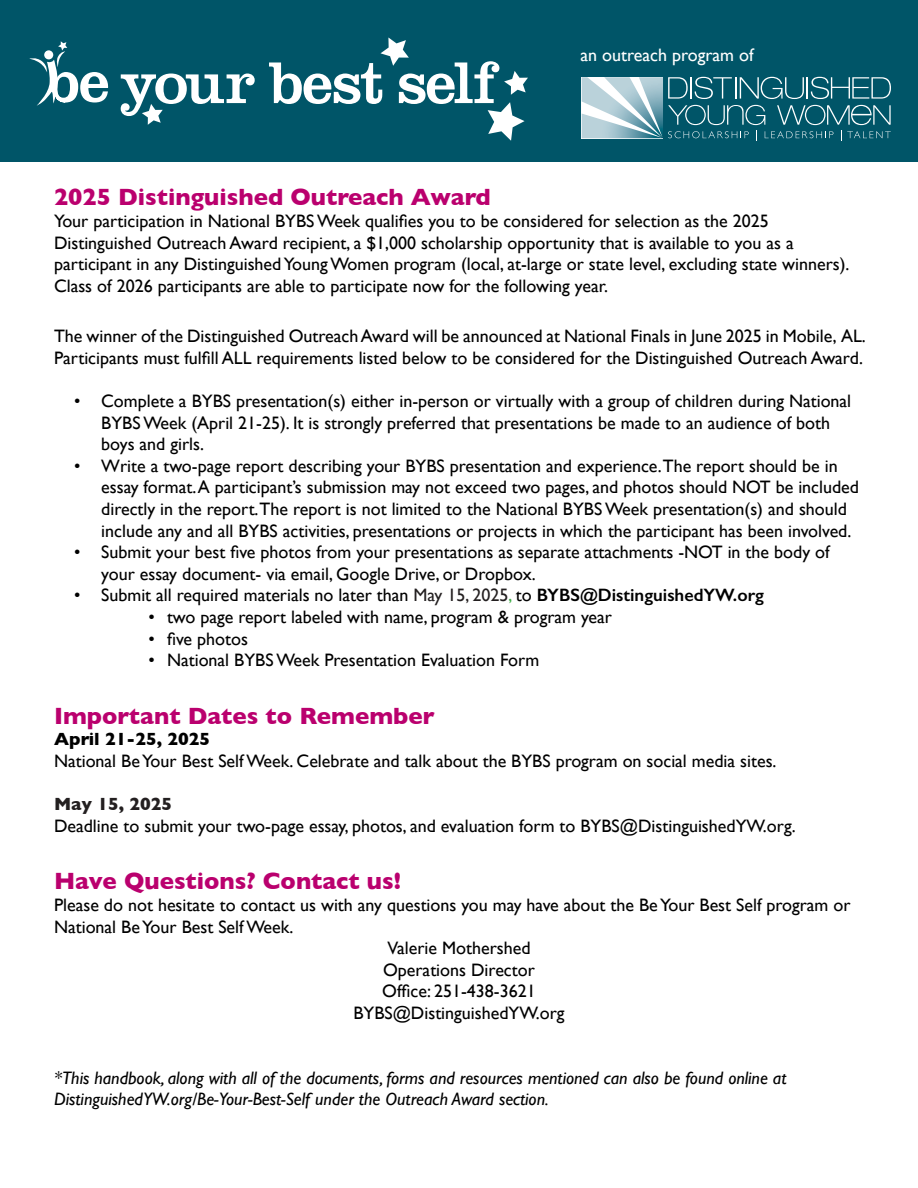
<style>
.page{position:relative;width:918px;height:1188px;background:#fff}
.page>*{position:absolute;margin:0;border:0;box-sizing:border-box;transform-origin:0 0}
.t1{font:700 24px "Gill Sans";color:#ba006e}
.t2{font:18px/21.6px "Gill Sans";color:#000}
.t3{font:italic 18px/21.6px "Gill Sans";color:#000}
.t4{font:18px "Gill Sans";color:#fff}
.t5{font:700 18px "Gill Sans";color:#000}
.t6{font:700 18px "Gill Sans";color:#231f20}
.s1{color:#231f20}
.s2{color:#41ad49}
.s3{font-weight:600}
</style>
<div class="page">
<div style="left:0;top:0;width:918px;height:161px;background:#005568"></div>
<svg style="left:29px;top:41px;width:80px;height:65px"></svg>
<div style="left:44px;top:50px;width:9px;height:9px;background:#fff;border-radius:50%"></div>
<svg style="left:121px;top:74px;width:134px;height:51px"></svg>
<svg style="left:269px;top:38px;width:259px;height:103px"></svg>
<svg style="left:582px;top:77px;width:309px;height:64px"></svg>
<p class="t4" style="left:581px;top:45px;width:174px">an outreach program of</p>
<p class="t1" style="left:54px;top:178px;width:438px">2025 Distinguished Outreach Award</p>
<p class="t2" style="left:54px;top:210px;width:797px">Your participation in National BYBS Week qualifies you to be considered for selection as the 2025<br>Distinguished Outreach Award recipient, a $1,000 scholarship opportunity that is available to you as a participant in any Distinguished Young Women program (local, at-large or state level, excluding state winners).<br>Class of 2026 participants are able to participate now for the following year.</p>
<p class="t2" style="left:54px;top:325px;width:813px">The winner of the Distinguished Outreach Award will be announced at National Finals in June 2025 in Mobile, AL.<br>Participants must fulfill ALL requirements listed below to be considered for the Distinguished Outreach Award.</p>
<p class="t2" style="left:101px;top:390px;width:752px;text-indent:-27px">• Complete a BYBS presentation(s) either in-person or virtually with a group of children during National<br>BYBS Week (April 21-25). It is strongly preferred that presentations be made to an audience of both boys and girls.</p>
<p class="t2" style="left:101px;top:455px;width:759px;text-indent:-27px">• Write a two-page report describing your BYBS presentation and experience.The report should be in essay format. A participant’s submission may not exceed two pages, and photos should NOT be included directly in the report.The report is not limited to the National BYBS Week presentation(s) and should include any and all BYBS activities, presentations or projects in which the participant has been involved.</p>
<p class="t2" style="left:101px;top:541px;width:730px;text-indent:-27px">• Submit your best five photos from your presentations as separate attachments -NOT in the body of your essay document- via email, Google Drive, or Dropbox.</p>
<p class="t2" style="left:74px;top:584px;width:691px">• Submit all required materials no later than <span class="s1">May 15, 2025</span><span class="s2">,</span> to <span class="s3">BYBS@DistinguishedYW.org</span></p>
<p class="t2" style="left:148px;top:606px;width:465px">• two page report labeled with name, program &amp; program year</p>
<p class="t2" style="left:148px;top:628px;width:101px">• five photos</p>
<p class="t2" style="left:148px;top:649px;width:392px">• National BYBS Week Presentation Evaluation Form</p>
<p class="t1" style="left:54px;top:697px;width:382px">Important Dates to Remember</p>
<p class="t5" style="left:54px;top:725px;width:158px">April 21-25, 2025</p>
<p class="t2" style="left:54px;top:750px;width:724px">National Be Your Best Self Week. Celebrate and talk about the BYBS program on social media sites.</p>
<p class="t6" style="left:54px;top:790px;width:120px">May 15, 2025</p>
<p class="t2" style="left:54px;top:815px;width:743px">Deadline to submit your two-page essay, photos, and evaluation form to BYBS@DistinguishedYW.org.</p>
<p class="t1" style="left:54px;top:862px;width:349px">Have Questions? Contact us!</p>
<p class="t2" style="left:54px;top:894px;width:798px">Please do not hesitate to contact us with any questions you may have about the Be Your Best Self program or<br>National Be Your Best Self Week.</p>
<p class="t2" style="left:387px;top:937px;width:145px">Valerie Mothershed</p>
<p class="t2" style="left:383px;top:959px;width:153px">Operations Director</p>
<p class="t2" style="left:382px;top:980px;width:155px">Office: 251-438-3621</p>
<p class="t2" style="left:353px;top:1002px;width:213px">BYBS@DistinguishedYW.org</p>
<p class="t3" style="left:54px;top:1067px;width:734px">*This handbook, along with all of the documents, forms and resources mentioned can also be found online at<br>DistinguishedYW.org/Be-Your-Best-Self under the Outreach Award section.</p>
</div>
